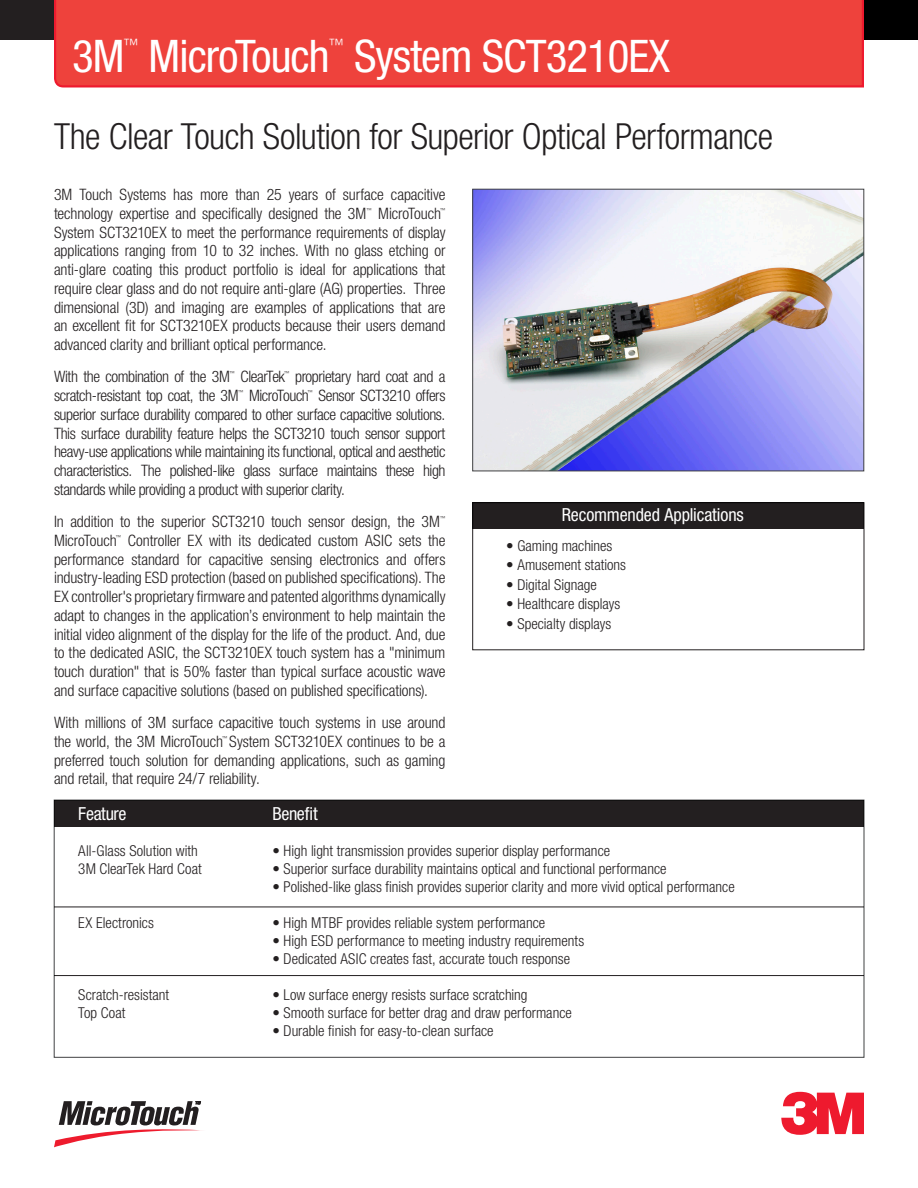
<style>
.page{position:relative;width:918px;height:1188px;background:#fff}
.page>*{position:absolute;margin:0;border:0;box-sizing:border-box;transform-origin:0 0}
.Body_Headline{font:condensed 45px "Helvetica Neue LT Std";letter-spacing:-.02em;color:#fff}
.Body_Copy{font:300 condensed 36px "Helvetica Neue LT Std";letter-spacing:-.015em;color:#231f20}
.Body_Copy-2{font:condensed 18px "Helvetica Neue LT Std";letter-spacing:-.01em;color:#fff}
.Body_Headline-2{font:condensed 18px "Helvetica Neue LT Std";letter-spacing:-.02em;color:#fff}
.Body_Headline-3{font:300 condensed 15.75px/18.8px "Helvetica Neue LT Std";letter-spacing:-.01em;color:#231f20}
.Body_Headline-4{font:300 condensed 15.75px "Helvetica Neue LT Std";letter-spacing:-.03em;color:#231f20}
.Body_Headline-5{font:300 condensed 15.75px "Helvetica Neue LT Std";color:#fff}
.Body_Copy-3{font:300 condensed 15px "Helvetica Neue LT Std";color:#231f20}
.Body_Headline-6{font:300 condensed 15px/18px "Helvetica Neue LT Std";color:#231f20}
.Body_Headline-7{font:300 condensed 5.55px "Helvetica Neue LT Std";color:#231f20}
</style>
<div class="page">
<svg style="left:781px;top:1092px;width:83px;height:43px"></svg>
<div style="left:0;top:0;width:54px;height:40px;background:#231f20"></div>
<div style="left:54px;top:0;width:810px;height:88px;background:#ee423c"></div>
<img style="left:474px;top:191px;width:388px;height:278px">
<div style="left:472px;top:189px;width:392px;height:282px;border:1px solid #414243"></div>
<div style="left:864px;top:0;width:54px;height:40px;background:#000"></div>
<div style="left:54px;top:800px;width:810px;height:26px;background:#231f20"></div>
<hr style="left:54px;top:907px;width:810px;height:1px;background:#231f20">
<hr style="left:54px;top:975px;width:810px;height:1px;background:#231f20">
<div style="left:54px;top:800px;width:810px;height:258px;border:1px solid #414243"></div>
<div style="left:472px;top:502px;width:392px;height:27px;background:#231f20"></div>
<div style="left:472px;top:502px;width:392px;height:148px;border:1px solid #231f20"></div>
<svg style="left:54px;top:1101px;width:147px;height:46px"></svg>
<p class="Body_Headline" style="left:72px;top:30px;width:54px">3M</p>
<p class="Body_Headline-5" style="left:123px;top:36px;width:17px">™</p>
<p class="Body_Headline" style="left:149px;top:30px;width:183px">MicroTouch</p>
<p class="Body_Headline-5" style="left:329px;top:36px;width:17px">™</p>
<p class="Body_Headline" style="left:354px;top:30px;width:318px">System SCT3210EX</p>
<p class="Body_Copy" style="left:54px;top:116px;width:721px">The Clear Touch Solution for Superior Optical Performance</p>
<p class="Body_Headline-3" style="left:54px;top:185px;width:393px">3M Touch Systems has more than 25 years of surface capacitive technology expertise and specifically designed the 3M</p>
<p class="Body_Headline-7" style="left:366px;top:207px;width:7px">™</p>
<p class="Body_Headline-3" style="left:378px;top:204px;width:64px">MicroTouch</p>
<p class="Body_Headline-7" style="left:440px;top:207px;width:7px">™</p>
<p class="Body_Headline-3" style="left:54px;top:223px;width:393px;text-align:justify">System SCT3210EX to meet the performance requirements of display applications ranging from 10 to 32 inches. With no glass etching or anti-glare coating this product portfolio is ideal for applications that require clear glass and do not require anti-glare (AG) properties. Three dimensional (3D) and imaging are examples of applications that are an excellent fit for SCT3210EX products because their users demand advanced clarity and brilliant optical performance.</p>
<p class="Body_Headline-3" style="left:54px;top:367px;width:177px">With the combination of the 3M</p>
<p class="Body_Headline-7" style="left:230px;top:370px;width:7px">™</p>
<p class="Body_Headline-3" style="left:241px;top:367px;width:46px">ClearTek</p>
<p class="Body_Headline-7" style="left:284px;top:370px;width:7px">™</p>
<p class="Body_Headline-3" style="left:295px;top:367px;width:152px">proprietary hard coat and a</p>
<p class="Body_Headline-3" style="left:54px;top:386px;width:186px">scratch-resistant top coat, the 3M</p>
<p class="Body_Headline-7" style="left:238px;top:389px;width:7px">™</p>
<p class="Body_Headline-4" style="left:249px;top:387px;width:61px">MicroTouch</p>
<p class="Body_Headline-7" style="left:308px;top:389px;width:7px">™</p>
<p class="Body_Headline-3" style="left:54px;top:386px;width:393px;text-align:justify;text-indent:264px">Sensor SCT3210 offers superior surface durability compared to other surface capacitive solutions.<br>This surface durability feature helps the SCT3210 touch sensor support heavy-use applications while maintaining its functional, optical and aesthetic characteristics. The polished-like glass surface maintains these high standards while providing a product with superior clarity.</p>
<p class="Body_Headline-3" style="left:54px;top:512px;width:388px">In addition to the superior SCT3210 touch sensor design, the 3M</p>
<p class="Body_Headline-7" style="left:440px;top:515px;width:7px">™</p>
<p class="Body_Headline-3" style="left:54px;top:531px;width:64px">MicroTouch</p>
<p class="Body_Headline-7" style="left:116px;top:534px;width:7px">™</p>
<p class="Body_Copy-2" style="left:562px;top:504px;width:184px">Recommended Applications</p>
<p class="Body_Copy-3" style="left:506px;top:537px;width:108px">• Gaming machines</p>
<p class="Body_Copy-3" style="left:506px;top:556px;width:121px">• Amusement stations</p>
<p class="Body_Copy-3" style="left:506px;top:576px;width:92px">• Digital Signage</p>
<p class="Body_Copy-3" style="left:506px;top:595px;width:116px">• Healthcare displays</p>
<p class="Body_Copy-3" style="left:506px;top:615px;width:106px">• Specialty displays</p>
<p class="Body_Headline-3" style="left:54px;top:531px;width:393px;text-align:justify;text-indent:74px">Controller EX with its dedicated custom ASIC sets the performance standard for capacitive sensing electronics and offers industry-leading ESD protection (based on published specifications). The EX controller's proprietary firmware and patented algorithms dynamically adapt to changes in the application’s environment to help maintain the initial video alignment of the display for the life of the product. And, due to the dedicated ASIC, the SCT3210EX touch system has a "minimum touch duration" that is 50% faster than typical surface acoustic wave and surface capacitive solutions (based on published specifications).</p>
<p class="Body_Headline-3" style="left:54px;top:713px;width:393px">With millions of 3M surface capacitive touch systems in use around the world, the 3M MicroTouch System SCT3210EX continues to be a</p>
<p class="Body_Headline-7" style="left:222px;top:735px;width:7px">™</p>
<p class="Body_Headline-3" style="left:54px;top:751px;width:393px">preferred touch solution for demanding applications, such as gaming and retail, that require 24/7 reliability.</p>
<p class="Body_Headline-2" style="left:78px;top:803px;width:50px">Feature</p>
<p class="Body_Headline-6" style="left:78px;top:842px;width:125px">All-Glass Solution with<br>3M ClearTek Hard Coat</p>
<p class="Body_Headline-2" style="left:272px;top:803px;width:47px">Benefit</p>
<p class="Body_Copy-3" style="left:272px;top:842px;width:339px">• High light transmission provides superior display performance</p>
<p class="Body_Copy-3" style="left:272px;top:860px;width:396px">• Superior surface durability maintains optical and functional performance</p>
<p class="Body_Copy-3" style="left:272px;top:878px;width:464px">• Polished-like glass finish provides superior clarity and more vivid optical performance</p>
<p class="Body_Copy-3" style="left:272px;top:914px;width:274px">• High MTBF provides reliable system performance</p>
<p class="Body_Copy-3" style="left:272px;top:932px;width:313px">• High ESD performance to meeting industry requirements</p>
<p class="Body_Copy-3" style="left:272px;top:950px;width:299px">• Dedicated ASIC creates fast, accurate touch response</p>
<p class="Body_Copy-3" style="left:272px;top:986px;width:257px">• Low surface energy resists surface scratching</p>
<p class="Body_Copy-3" style="left:272px;top:1004px;width:301px">• Smooth surface for better drag and draw performance</p>
<p class="Body_Copy-3" style="left:272px;top:1022px;width:223px">• Durable finish for easy-to-clean surface</p>
<p class="Body_Headline-6" style="left:78px;top:914px;width:77px">EX Electronics</p>
<p class="Body_Headline-6" style="left:78px;top:986px;width:92px">Scratch-resistant<br>Top Coat</p>
</div>
